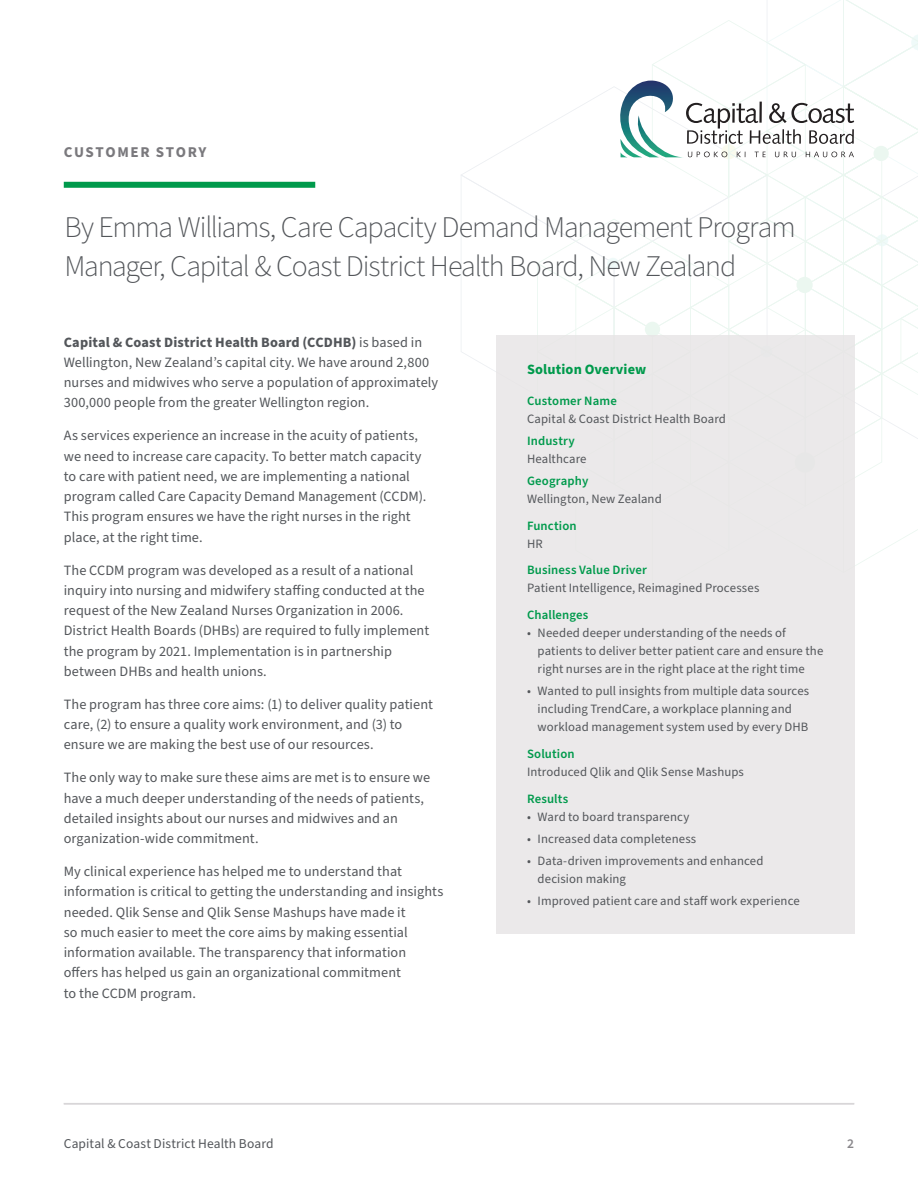
<style>
.page{position:relative;width:918px;height:1188px;background:#fff}
.page>*{position:absolute;margin:0;border:0;box-sizing:border-box;transform-origin:0 0}
.t1{font:300 30px/39px "Source Sans Pro";letter-spacing:-.04em;color:#53565a}
.Content_Type{font:700 15px "Source Sans Pro";letter-spacing:.11em;color:#7a797d}
.Body_copy{font:14.25px/20.2px "Source Sans Pro";letter-spacing:.005em;color:#53565a}
.Sidebar_-_Heading{font:700 14.25px "Source Sans Pro";letter-spacing:.01em;color:#009a4c}
.Footnote{font:13.5px "Source Sans Pro";letter-spacing:.005em;color:#53565a}
.t2{font:600 13.5px "Source Sans Pro";color:#89878b}
.Sidebar_-_Body_copy{font:12.75px/18px "Source Sans Pro";letter-spacing:.01em;color:#53565a}
.Sidebar_-_Subheading{font:600 12.75px "Source Sans Pro";letter-spacing:.01em;color:#009a4c}
.s1{font-weight:700}
</style>
<div class="page">
<div style="left:496px;top:336px;width:358px;height:598px;background:#e7e4e5"></div>
<hr style="left:64px;top:1103px;width:790px;height:1px;background:#d8d6d8">
<div style="left:64px;top:182px;width:251px;height:6px;background:#009a4c"></div>
<svg style="left:461px;top:0;width:457px;height:587px"></svg>
<p class="Content_Type" style="left:64px;top:142px;width:144px">CUSTOMER STORY</p>
<p class="t1" style="left:64px;top:209px;width:733px">By Emma Williams, Care Capacity Demand Management Program<br>Manager, Capital &amp; Coast District Health Board, New Zealand</p>
<p class="Body_copy" style="left:64px;top:332px;width:376px"><span class="s1">Capital &amp; Coast District Health Board (CCDHB)</span> is based in Wellington, New Zealand’s capital city. We have around 2,800 nurses and midwives who serve a population of approximately 300,000 people from the greater Wellington region.</p>
<p class="Body_copy" style="left:64px;top:426px;width:364px">As services experience an increase in the acuity of patients, we need to increase care capacity. To better match capacity to care with patient need, we are implementing a national program called Care Capacity Demand Management (CCDM).<br>This program ensures we have the right nurses in the right place, at the right time.</p>
<p class="Body_copy" style="left:64px;top:560px;width:367px">The CCDM program was developed as a result of a national inquiry into nursing and midwifery staffing conducted at the request of the New Zealand Nurses Organization in 2006.<br>District Health Boards (DHBs) are required to fully implement the program by 2021. Implementation is in partnership between DHBs and health unions.</p>
<p class="Body_copy" style="left:64px;top:694px;width:371px">The program has three core aims: (1) to deliver quality patient care, (2) to ensure a quality work environment, and (3) to ensure we are making the best use of our resources.</p>
<p class="Body_copy" style="left:64px;top:768px;width:368px">The only way to make sure these aims are met is to ensure we have a much deeper understanding of the needs of patients, detailed insights about our nurses and midwives and an organization-wide commitment.</p>
<p class="Body_copy" style="left:64px;top:862px;width:381px">My clinical experience has helped me to understand that information is critical to getting the understanding and insights needed. Qlik Sense and Qlik Sense Mashups have made it<br>so much easier to meet the core aims by making essential information available. The transparency that information offers has helped us gain an organizational commitment<br>to the CCDM program.</p>
<p class="Sidebar_-_Heading" style="left:527px;top:360px;width:121px">Solution Overview</p>
<p class="Sidebar_-_Subheading" style="left:527px;top:392px;width:91px">Customer Name</p>
<p class="Sidebar_-_Body_copy" style="left:527px;top:410px;width:200px">Capital &amp; Coast District Health Board</p>
<p class="Sidebar_-_Subheading" style="left:527px;top:432px;width:49px">Industry</p>
<p class="Sidebar_-_Body_copy" style="left:527px;top:450px;width:61px">Healthcare</p>
<p class="Sidebar_-_Subheading" style="left:527px;top:473px;width:63px">Geography</p>
<p class="Sidebar_-_Body_copy" style="left:527px;top:491px;width:136px">Wellington, New Zealand</p>
<p class="Sidebar_-_Subheading" style="left:527px;top:517px;width:51px">Function</p>
<p class="Sidebar_-_Body_copy" style="left:527px;top:535px;width:17px">HR</p>
<p class="Sidebar_-_Subheading" style="left:527px;top:562px;width:122px">Business Value Driver</p>
<p class="Sidebar_-_Body_copy" style="left:527px;top:580px;width:234px">Patient Intelligence, Reimagined Processes</p>
<p class="Sidebar_-_Subheading" style="left:527px;top:606px;width:63px">Challenges</p>
<p class="Sidebar_-_Body_copy" style="left:538px;top:624px;width:287px;text-indent:-11px">• Needed deeper understanding of the needs of patients to deliver better patient care and ensure the right nurses are in the right place at the right time</p>
<p class="Sidebar_-_Body_copy" style="left:538px;top:682px;width:273px;text-indent:-11px">• Wanted to pull insights from multiple data sources including TrendCare, a workplace planning and workload management system used by every DHB</p>
<p class="Sidebar_-_Subheading" style="left:527px;top:745px;width:49px">Solution</p>
<p class="Sidebar_-_Body_copy" style="left:527px;top:763px;width:218px">Introduced Qlik and Qlik Sense Mashups</p>
<p class="Sidebar_-_Subheading" style="left:527px;top:790px;width:43px">Results</p>
<p class="Sidebar_-_Body_copy" style="left:527px;top:808px;width:164px">• Ward to board transparency</p>
<p class="Sidebar_-_Body_copy" style="left:527px;top:830px;width:171px">• Increased data completeness</p>
<p class="Sidebar_-_Body_copy" style="left:538px;top:852px;width:227px;text-indent:-11px">• Data-driven improvements and enhanced decision making</p>
<p class="Sidebar_-_Body_copy" style="left:527px;top:892px;width:274px">• Improved patient care and staff work experience</p>
<p class="Footnote" style="left:64px;top:1135px;width:211px">Capital &amp; Coast District Health Board</p>
<p class="t2" style="left:847px;top:1135px;width:8px">2</p>
</div>
